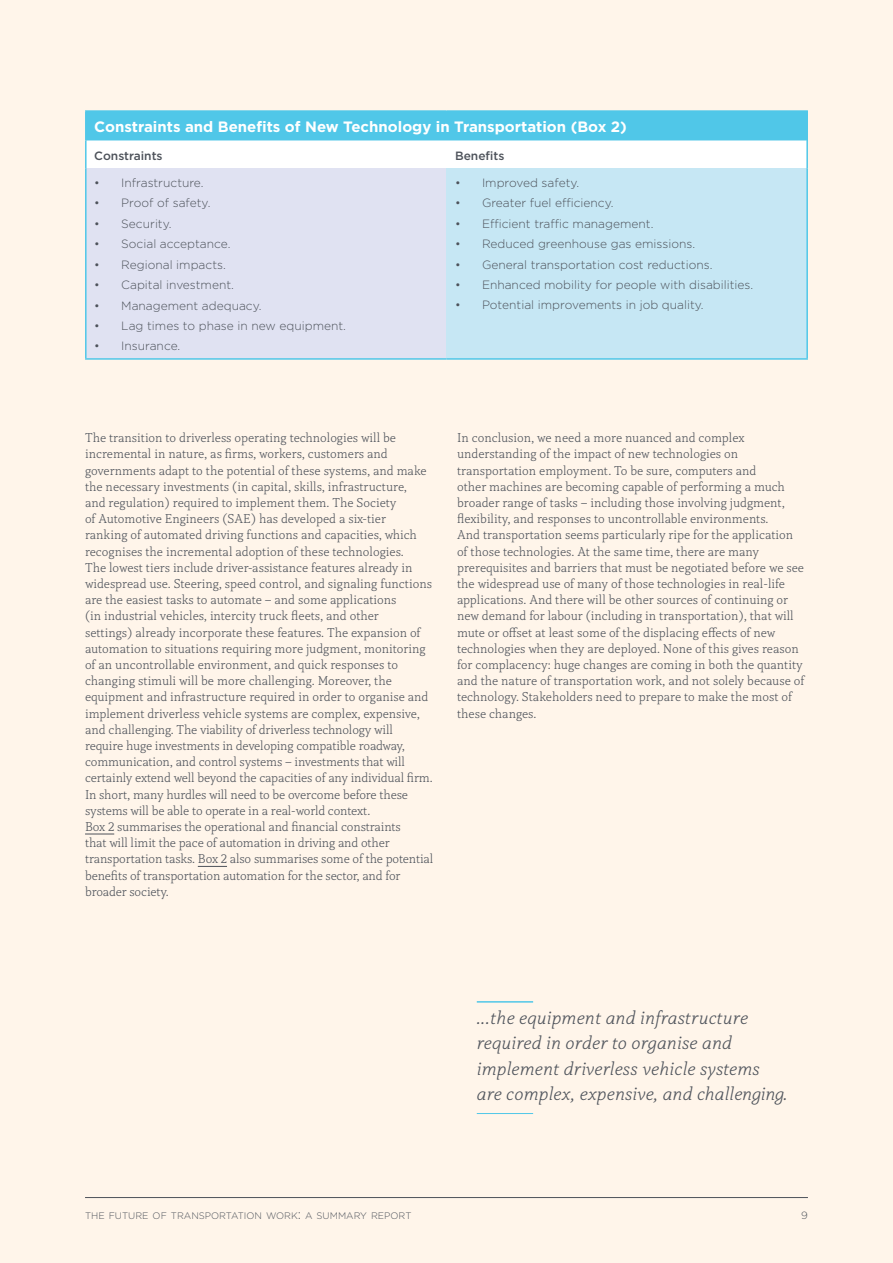
<style>
.page{position:relative;width:893px;height:1263px;background:#fff5ea}
.page>*{position:absolute;margin:0;border:0;box-sizing:border-box;transform-origin:0 0}
.t1{font:italic 300 19.5px/25.5px "Capitolina";letter-spacing:.01em;color:#4d525a}
.t2{font:700 15px "Gotham";color:#fff}
.t3{font:300 13.5px/16.2px "Capitolina";color:#4d525a}
.t4{font:300 12px "Gotham";color:#4d525a}
.t5{font:500 12px "Gotham";color:#4d525a}
.t6{font:300 10.5px "Gotham";color:#4d525a}
.t7{font:300 9.45px "Gotham";color:#4d525a}
.s1{font-size:13.5px}
</style>
<div class="page">
<svg style="left:85px;top:834px;width:29px;height:1px"></svg>
<svg style="left:198px;top:866px;width:29px;height:1px"></svg>
<hr style="left:477px;top:1001px;width:56px;height:1px;background:#50c7e8">
<hr style="left:477px;top:1113px;width:56px;height:1px;background:#50c7e8">
<hr style="left:85px;top:1197px;width:723px;height:1px;background:#4d525a">
<div style="left:86px;top:111px;width:721px;height:29px;background:#50c7e8"></div>
<div style="left:87px;top:140px;width:719px;height:28px;background:#fff"></div>
<div style="left:86px;top:168px;width:360px;height:191px;background:#e0e2f2"></div>
<div style="left:446px;top:168px;width:361px;height:191px;background:#c6e7f4"></div>
<hr style="left:85px;top:168px;width:2px;height:190px;background:#50c7e8">
<hr style="left:806px;top:168px;width:2px;height:190px;background:#50c7e8">
<hr style="left:85px;top:358px;width:361px;height:2px;background:#50c7e8">
<hr style="left:446px;top:358px;width:362px;height:2px;background:#50c7e8">
<hr style="left:85px;top:110px;width:361px;height:2px;background:#50c7e8">
<hr style="left:85px;top:112px;width:2px;height:28px;background:#50c7e8">
<hr style="left:446px;top:110px;width:362px;height:2px;background:#50c7e8">
<hr style="left:806px;top:112px;width:2px;height:28px;background:#50c7e8">
<hr style="left:85px;top:140px;width:2px;height:28px;background:#50c7e8">
<hr style="left:806px;top:140px;width:2px;height:28px;background:#50c7e8">
<p class="t2" style="left:94px;top:118px;width:534px">Constraints and Benefits of New Technology in Transportation (Box 2)</p>
<p class="t5" style="left:94px;top:149px;width:70px">Constraints</p>
<p class="t5" style="left:455px;top:149px;width:51px">Benefits</p>
<p class="t4" style="left:94px;top:176px;width:111px">• Infrastructure.</p>
<p class="t4" style="left:94px;top:196px;width:118px">• Proof of safety.</p>
<p class="t4" style="left:94px;top:217px;width:79px">• Security.</p>
<p class="t4" style="left:94px;top:237px;width:138px">• Social acceptance.</p>
<p class="t4" style="left:94px;top:258px;width:133px">• Regional impacts.</p>
<p class="t4" style="left:94px;top:278px;width:141px">• Capital investment.</p>
<p class="t4" style="left:94px;top:299px;width:169px">• Management adequacy.</p>
<p class="t4" style="left:94px;top:319px;width:253px">• Lag times to phase in new equipment.</p>
<p class="t4" style="left:94px;top:340px;width:88px">• Insurance.</p>
<p class="t4" style="left:455px;top:176px;width:126px">• Improved safety.</p>
<p class="t4" style="left:455px;top:196px;width:160px">• Greater fuel efficiency.</p>
<p class="t4" style="left:455px;top:217px;width:200px">• Efficient traffic management.</p>
<p class="t4" style="left:455px;top:237px;width:242px">• Reduced greenhouse gas emissions.</p>
<p class="t4" style="left:455px;top:258px;width:259px">• General transportation cost reductions.</p>
<p class="t4" style="left:455px;top:278px;width:300px">• Enhanced mobility for people with disabilities.</p>
<p class="t4" style="left:455px;top:299px;width:250px">• Potential improvements in job quality.</p>
<p class="t3" style="left:85px;top:430px;width:350px">The transition to driverless operating technologies will be incremental in nature, as firms, workers, customers and governments adapt to the potential of these systems, and make the necessary investments (in capital, skills, infrastructure,<br>and regulation) required to implement them. The Society<br>of Automotive Engineers (SAE) has developed a six-tier<br>ranking of automated driving functions and capacities, which recognises the incremental adoption of these technologies.<br>The lowest tiers include driver-assistance features already in widespread use. Steering, speed control, and signaling functions are the easiest tasks to automate – and some applications<br>(in industrial vehicles, intercity truck fleets, and other<br>settings) already incorporate these features. The expansion of automation to situations requiring more judgment, monitoring of an uncontrollable environment, and quick responses to changing stimuli will be more challenging. Moreover, the equipment and infrastructure required in order to organise and implement driverless vehicle systems are complex, expensive, and challenging. The viability of driverless technology will require huge investments in developing compatible roadway, communication, and control systems – investments that will certainly extend well beyond the capacities of any individual firm.<br>In short, many hurdles will need to be overcome before these systems will be able to operate in a real-world context.<br>Box 2 summarises the operational and financial constraints<br>that will limit the pace of automation in driving and other transportation tasks. Box 2 also summarises some of the potential benefits of transportation automation for the sector, and for broader society.</p>
<p class="t3" style="left:457px;top:430px;width:349px">In conclusion, we need a more nuanced and complex understanding of the impact of new technologies on transportation employment. To be sure, computers and<br>other machines are becoming capable of performing a much broader range of tasks – including those involving judgment, flexibility, and responses to uncontrollable environments.<br>And transportation seems particularly ripe for the application of those technologies. At the same time, there are many prerequisites and barriers that must be negotiated before we see the widespread use of many of those technologies in real-life applications. And there will be other sources of continuing or new demand for labour (including in transportation), that will mute or offset at least some of the displacing effects of new technologies when they are deployed. None of this gives reason for complacency: huge changes are coming in both the quantity and the nature of transportation work, and not solely because of technology. Stakeholders need to prepare to make the most of these changes.</p>
<h1 class="t1" style="left:477px;top:1005px;width:313px">...the equipment and infrastructure required in order to organise and implement driverless vehicle systems are complex, expensive, and challenging.</h1>
<p class="t7" style="left:85px;top:1210px;width:328px">THE FUTURE OF TRANSPORTATION WORK<span class="s1">:</span> A SUMMARY REPORT</p>
<p class="t6" style="left:801px;top:1209px;width:8px">9</p>
</div>
